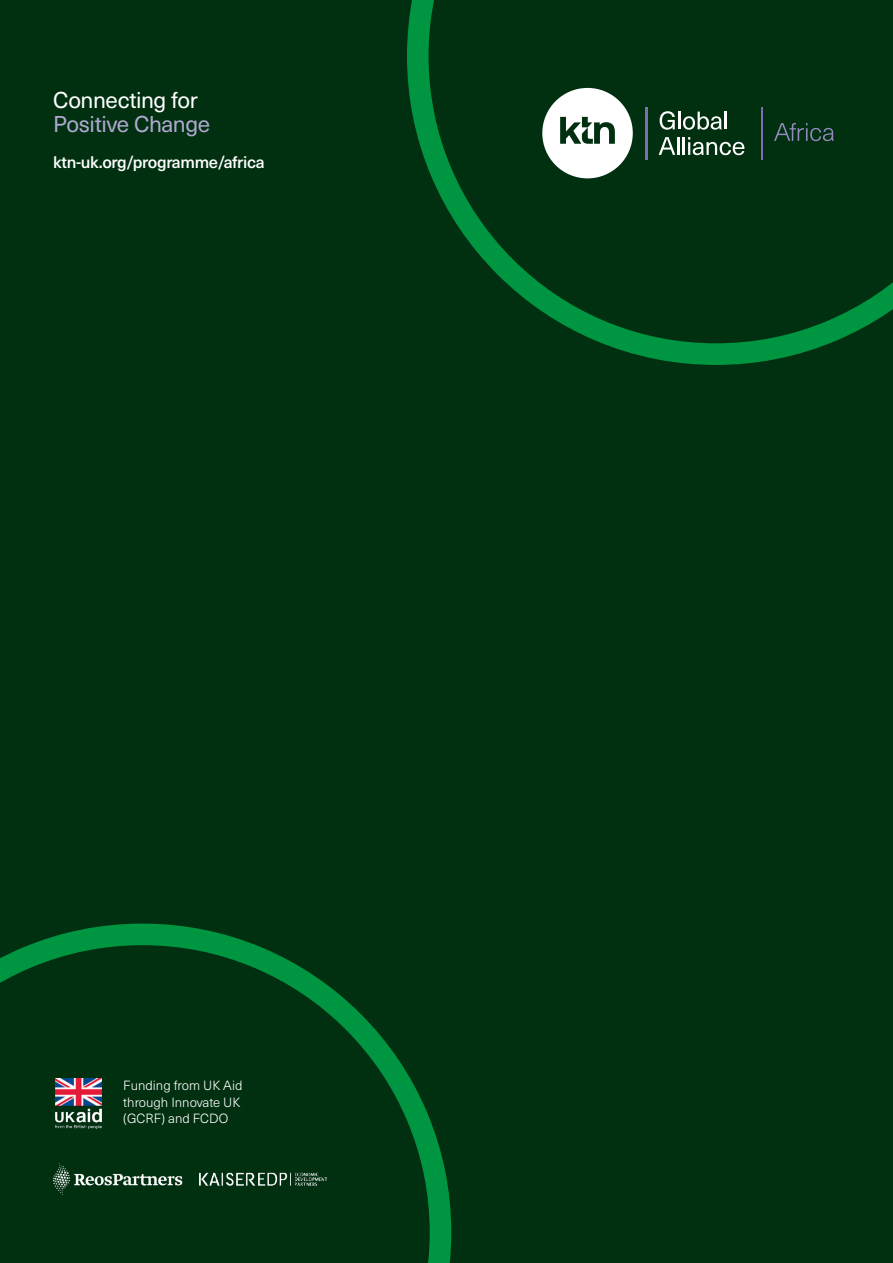
<style>
.page{position:relative;width:893px;height:1263px;background:#003010}
.page>*{position:absolute;margin:0;border:0;box-sizing:border-box;transform-origin:0 0}
.First_para{font:22.5px/24px "Neue Haas Unica W1 G";letter-spacing:-.02em;color:#b0a8d0}
.First_para-2{font:500 16.5px "Neue Haas Unica W1 G";letter-spacing:-.02em;color:#fff}
.Body_-_table{font:300 13.2px/16.8px "Neue Haas Unica W1 G";color:#fff}
.s1{color:#fff}
</style>
<div class="page">
<svg style="left:407px;top:0;width:486px;height:365px"></svg>
<svg style="left:0;top:923px;width:451px;height:340px"></svg>
<svg style="left:660px;top:111px;width:62px;height:19px"></svg>
<hr style="left:724px;top:112px;width:3px;height:17px;background:#fff">
<svg style="left:659px;top:137px;width:85px;height:18px"></svg>
<svg style="left:774px;top:123px;width:59px;height:18px"></svg>
<svg style="left:542px;top:88px;width:91px;height:90px"></svg>
<hr style="left:645px;top:107px;width:2px;height:52px;background:#7c6eb0">
<hr style="left:761px;top:107px;width:1px;height:52px;background:#7c6eb0">
<img style="left:55px;top:1078px;width:46px;height:51px">
<img style="left:46px;top:1163px;width:143px;height:32px">
<img style="left:199px;top:1172px;width:130px;height:14px">
<p class="First_para" style="left:53px;top:87px;width:159px"><span class="s1">Connecting for<br></span>Positive Change</p>
<p class="First_para-2" style="left:53px;top:150px;width:213px">ktn-uk.org/programme/africa</p>
<p class="Body_-_table" style="left:123px;top:1076px;width:121px">Funding from UK Aid through Innovate UK (GCRF) and FCDO</p>
</div>
